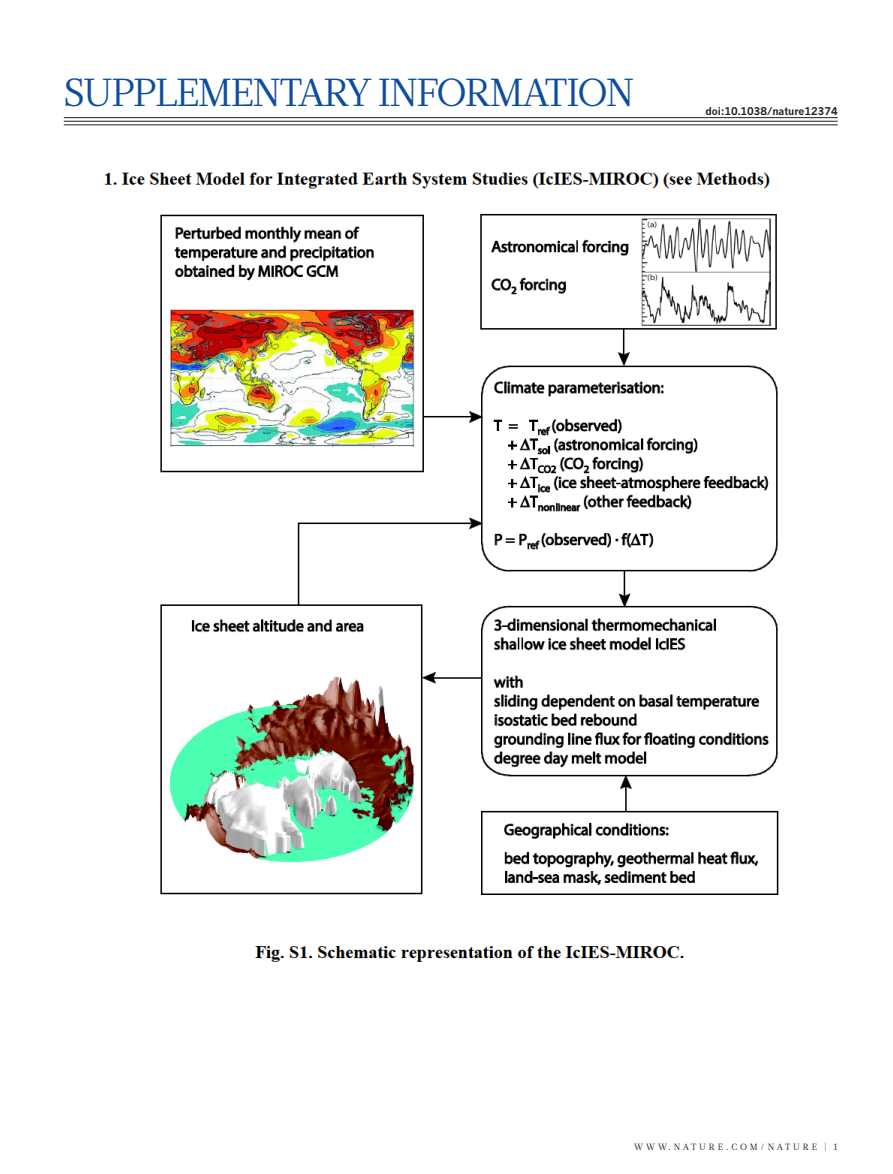
<style>
.page{position:relative;width:893px;height:1174px;background:#fff}
.page>*{position:absolute;margin:0;border:0;box-sizing:border-box;transform-origin:0 0}
.ARTICLE_TYPE_SMALL{font:39px "Glosa Math";letter-spacing:-.04em;color:#0d4da1}
.t1{font:700 10.5px "News Gothic MTOT";letter-spacing:-.005em;color:#231f20}
.t2{font:9px "Glosa Math";letter-spacing:.315em;color:#231f20}
</style>
<div class="page">
<hr style="left:64px;top:117px;width:774px;height:1px;background:#231f20">
<hr style="left:64px;top:121px;width:774px;height:1px;background:#231f20">
<hr style="left:64px;top:125px;width:774px;height:1px;background:#231f20">
<img style="left:104px;top:172px;width:675px;height:790px">
<p class="ARTICLE_TYPE_SMALL" style="left:64px;top:67px;width:572px">SUPPLEMENTARY INFORMATION</p>
<p class="t1" style="left:705px;top:105px;width:134px">doi:10.1038/nature12374</p>
<p class="t2" style="left:634px;top:1141px;width:205px">WWW.NATURE.COM/NATURE | 1</p>
</div>
